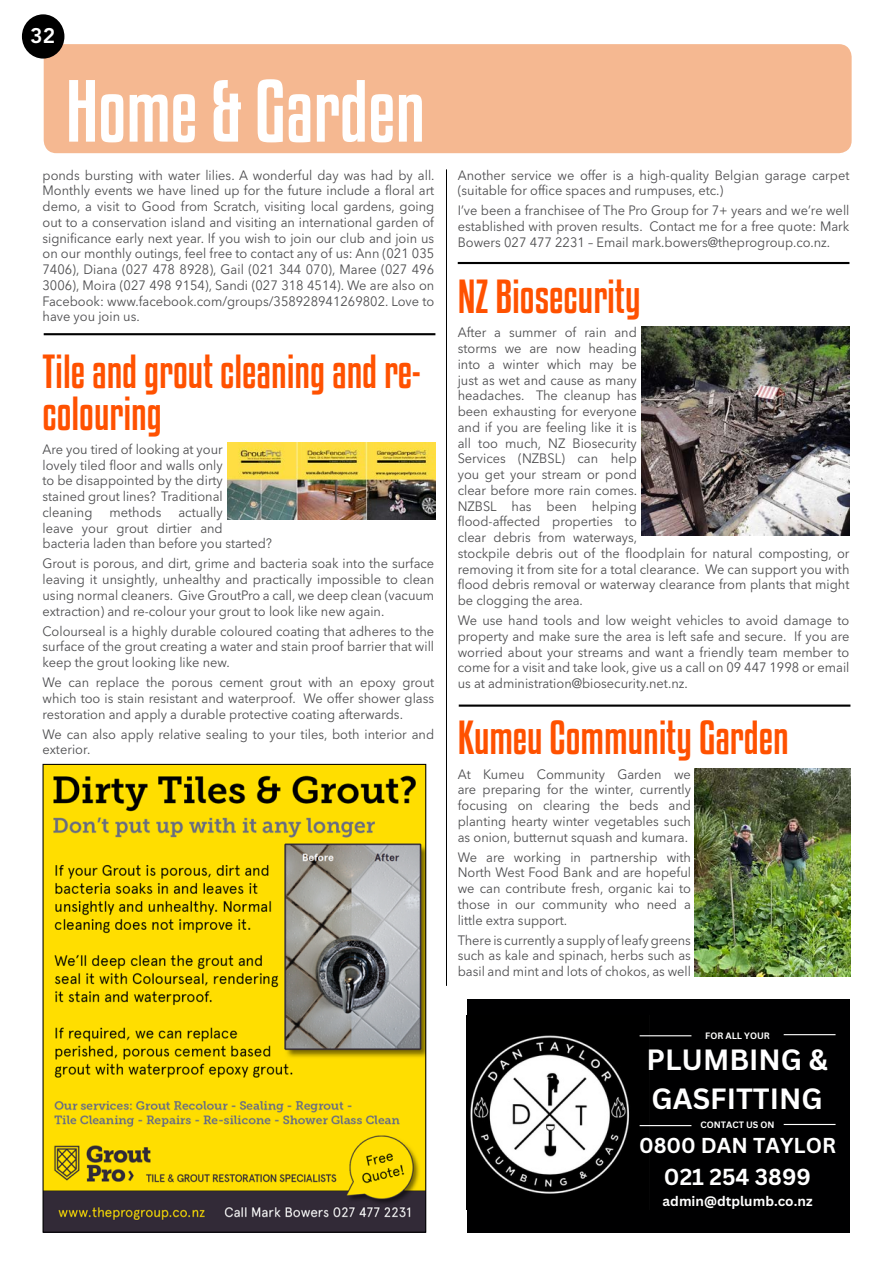
<style>
.page{position:relative;width:893px;height:1263px;background:#fff}
.page>*{position:absolute;margin:0;border:0;box-sizing:border-box;transform-origin:0 0}
.t1{font:78px "Kenyan Coffee Rg";color:#fff}
.t2{font:42px/42px "Kenyan Coffee Rg";color:#ff5100}
.t3{font:700 28.5px/39.5px "Canva Sans";color:#fff}
.t4{font:700 22.5px "Canva Sans";color:#fff}
.t5{font:700 21px "Canva Sans";color:#fff}
.t6{font:800 21px "Avenir LT Std";color:#fff}
.t7{font:13.5px/15.8px "Avenir Next LT Pro";color:#4d4d4f;text-align:justify;scale:.95 1}
.t8{font:700 13.5px "Canva Sans";color:#fff}
.t9{font:700 9px "Canva Sans";color:#fff}
</style>
<div class="page">
<div style="left:44px;top:44px;width:808px;height:109px;background:#f5b891;border-radius:13px"></div>
<div style="left:22px;top:14px;width:42px;height:45px;background:#000;border-radius:50%"></div>
<hr style="left:446px;top:169px;width:1px;height:817px;background:#000">
<hr style="left:458px;top:262px;width:391px;height:2px;background:#000">
<hr style="left:44px;top:333px;width:391px;height:2px;background:#000">
<img style="left:45px;top:766px;width:379px;height:465px">
<div style="left:467px;top:999px;width:382px;height:234px;background:#000001"></div>
<img style="left:470px;top:1035px;width:179px;height:159px">
<hr style="left:640px;top:1035px;width:51px;height:1px;background:#fff">
<hr style="left:784px;top:1034px;width:51px;height:1px;background:#fff">
<hr style="left:640px;top:1125px;width:51px;height:1px;background:#fff">
<hr style="left:784px;top:1124px;width:51px;height:1px;background:#fff">
<img style="left:694px;top:768px;width:156px;height:208px">
<img style="left:227px;top:442px;width:208px;height:77px">
<hr style="left:459px;top:704px;width:391px;height:3px;background:#000">
<img style="left:641px;top:327px;width:208px;height:208px">
<p class="t6" style="left:30px;top:23px;width:26px">32</p>
<p class="t1" style="left:66px;top:58px;width:361px">Home &amp; Garden</p>
<p class="t7" style="left:43px;top:167px;width:414px">ponds bursting with water lilies. A wonderful day was had by all.<br>Monthly events we have lined up for the future include a floral art demo, a visit to Good from Scratch, visiting local gardens, going out to a conservation island and visiting an international garden of significance early next year. If you wish to join our club and join us on our monthly outings, feel free to contact any of us: Ann (021 035<br>7406), Diana (027 478 8928), Gail (021 344 070), Maree (027 496<br>3006), Moira (027 498 9154), Sandi (027 318 4514). We are also on Facebook: www.facebook.com/groups/358928941269802. Love to have you join us.</p>
<p class="t2" style="left:43px;top:348px;width:380px">Tile and grout cleaning and re&shy;colouring</p>
<p class="t7" style="left:43px;top:441px;width:191px">Are you tired of looking at your lovely tiled floor and walls only to be disappointed by the dirty stained grout lines? Traditional cleaning</p>
<p class="t7" style="left:43px;top:504px;width:243px;text-align:left;text-indent:136px">actually<br>leave your grout dirtier and bacteria laden than before you started?</p>
<p class="t7" style="left:43px;top:556px;width:414px">Grout is porous, and dirt, grime and bacteria soak into the surface leaving it unsightly, unhealthy and practically impossible to clean using normal cleaners. Give GroutPro a call, we deep clean (vacuum extraction) and re-colour your grout to look like new again.</p>
<p class="t7" style="left:43px;top:623px;width:414px">Colourseal is a highly durable coloured coating that adheres to the surface of the grout creating a water and stain proof barrier that will keep the grout looking like new.</p>
<p class="t7" style="left:43px;top:674px;width:414px">We can replace the porous cement grout with an epoxy grout which too is stain resistant and waterproof. We offer shower glass restoration and apply a durable protective coating afterwards.</p>
<p class="t7" style="left:43px;top:726px;width:414px">We can also apply relative sealing to your tiles, both interior and exterior.</p>
<p class="t7" style="left:110px;top:504px;width:56px">methods</p>
<p class="t7" style="left:458px;top:167px;width:414px">Another service we offer is a high-quality Belgian garage carpet (suitable for office spaces and rumpuses, etc.)</p>
<p class="t7" style="left:458px;top:203px;width:414px">I’ve been a franchisee of The Pro Group for 7+ years and we’re well established with proven results. Contact me for a free quote: Mark Bowers 027 477 2231 – Email mark.bowers@theprogroup.co.nz.</p>
<p class="t2" style="left:458px;top:274px;width:184px">NZ Biosecurity</p>
<p class="t7" style="left:458px;top:325px;width:414px;text-align:left">After a summer of rain and<br>storms we are now heading<br>into a winter which may be<br>just as wet and cause as many<br>headaches. The cleanup has<br>been exhausting for everyone<br>and if you are feeling like it is<br>all too much, NZ Biosecurity<br>Services (NZBSL) can help<br>you get your stream or pond<br>clear before more rain comes.<br>NZBSL has been helping<br>flood-affected properties to<br>clear debris from waterways,<br>stockpile debris out of the floodplain for natural composting, or removing it from site for a total clearance. We can support you with flood debris removal or waterway clearance from plants that might be clogging the area.</p>
<p class="t7" style="left:458px;top:612px;width:414px">We use hand tools and low weight vehicles to avoid damage to property and make sure the area is left safe and secure. If you are worried about your streams and want a friendly team member to come for a visit and take look, give us a call on 09 447 1998 or email us at administration@biosecurity.net.nz.</p>
<p class="t2" style="left:458px;top:715px;width:333px">Kumeu Community Garden</p>
<p class="t7" style="left:458px;top:766px;width:247px">At Kumeu Community Garden we are preparing for the winter, currently focusing on clearing the beds and planting hearty winter vegetables such as onion, butternut squash and kumara.</p>
<p class="t7" style="left:458px;top:849px;width:247px">We are working in partnership with North West Food Bank and are hopeful we can contribute fresh, organic kai to those in our community who need a little extra support.</p>
<p class="t7" style="left:458px;top:932px;width:247px">There is currently a supply of leafy greens such as kale and spinach, herbs such as basil and mint and lots of chokos, as well</p>
<p class="t9" style="left:705px;top:1030px;width:66px">FOR ALL YOUR</p>
<p class="t3" style="left:646px;top:1040px;width:183px">PLUMBING &amp;<br>GASFITTING</p>
<p class="t9" style="left:700px;top:1119px;width:76px">CONTACT US ON</p>
<p class="t5" style="left:639px;top:1133px;width:199px">0800 DAN TAYLOR</p>
<p class="t4" style="left:664px;top:1163px;width:149px">021 254 3899</p>
<p class="t8" style="left:663px;top:1193px;width:151px">admin@dtplumb.co.nz</p>
</div>
